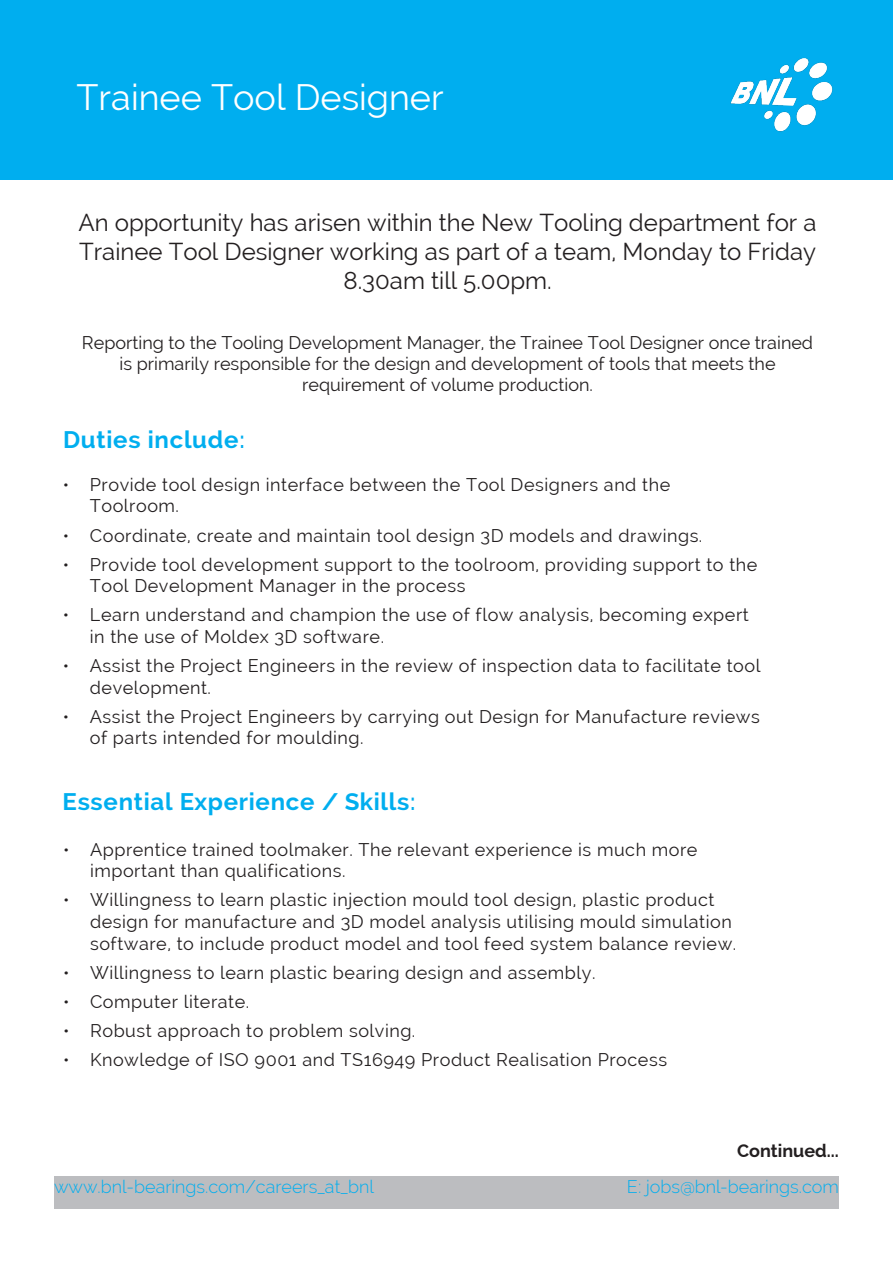
<style>
.page{position:relative;width:893px;height:1263px;background:#fff}
.page>*{position:absolute;margin:0;border:0;box-sizing:border-box;transform-origin:0 0}
.t1{font:36px "Raleway";color:#fff}
.t2{font:24px/28.8px "Raleway";color:#231f20;text-align:center}
.t3{font:700 24px "Raleway";letter-spacing:.03em;color:#00aeef}
.t4{font:18px/21.6px "Raleway";letter-spacing:.03em;color:#231f20}
.t5{font:18px/21px "Raleway";color:#231f20;text-align:center}
.t6{font:300 18px "Raleway";color:#00aeef}
.t7{font:700 18px "Raleway";color:#231f20}
.s1{font-weight:600}
</style>
<div class="page">
<div style="left:0;top:0;width:893px;height:179px;background:#00aeef"></div>
<img style="left:730px;top:58px;width:103px;height:74px">
<div style="left:54px;top:1176px;width:417px;height:33px;background:#bcbdc0"></div>
<div style="left:422px;top:1176px;width:417px;height:33px;background:#bcbdc0"></div>
<p class="t1" style="left:77px;top:77px;width:369px">Trainee Tool Designer</p>
<p class="t2" style="left:79px;top:208px;width:740px">An opportunity has arisen within the New Tooling department for a<br>Trainee Tool Designer working as part of a team, Monday to Friday<br>8.30am till 5.00pm.</p>
<p class="t5" style="left:82px;top:332px;width:733px">Reporting to the Tooling Development Manager, the Trainee Tool Designer once trained is primarily responsible for the design and development of tools that meets the requirement of volume production.</p>
<p class="t3" style="left:63px;top:426px;width:183px">Duties include<span class="s1">:</span></p>
<p class="t4" style="left:90px;top:474px;width:582px;text-indent:-27px">• Provide tool design interface between the Tool Designers and the<br>Toolroom.</p>
<p class="t4" style="left:63px;top:524px;width:641px">• Coordinate, create and maintain tool design 3D models and drawings.</p>
<p class="t4" style="left:90px;top:553px;width:669px;text-indent:-27px">• Provide tool development support to the toolroom, providing support to the<br>Tool Development Manager in the process</p>
<p class="t4" style="left:90px;top:604px;width:660px;text-indent:-27px">• Learn understand and champion the use of flow analysis, becoming expert in the use of Moldex 3D software.</p>
<p class="t4" style="left:90px;top:655px;width:672px;text-indent:-27px">• Assist the Project Engineers in the review of inspection data to facilitate tool development.</p>
<p class="t4" style="left:90px;top:705px;width:672px;text-indent:-27px">• Assist the Project Engineers by carrying out Design for Manufacture reviews of parts intended for moulding.</p>
<p class="t3" style="left:63px;top:788px;width:355px">Essential Experience / Skills<span class="s1">:</span></p>
<p class="t4" style="left:90px;top:838px;width:609px;text-indent:-27px">• Apprentice trained toolmaker. The relevant experience is much more important than qualifications.</p>
<p class="t4" style="left:90px;top:889px;width:648px;text-indent:-27px">• Willingness to learn plastic injection mould tool design, plastic product design for manufacture and 3D model analysis utilising mould simulation software, to include product model and tool feed system balance review.</p>
<p class="t4" style="left:63px;top:961px;width:534px">• Willingness to learn plastic bearing design and assembly.</p>
<p class="t4" style="left:63px;top:990px;width:188px">• Computer literate.</p>
<p class="t4" style="left:63px;top:1020px;width:354px">• Robust approach to problem solving.</p>
<p class="t4" style="left:63px;top:1049px;width:606px">• Knowledge of ISO 9001 and TS16949 Product Realisation Process</p>
<p class="t7" style="left:737px;top:1141px;width:103px">Continued...</p>
<p class="t6" style="left:54px;top:1176px;width:321px">www.bnl-bearings.com/careers_at_bnl</p>
<p class="t6" style="left:627px;top:1176px;width:214px">E: jobs@bnl-bearings.com</p>
</div>
